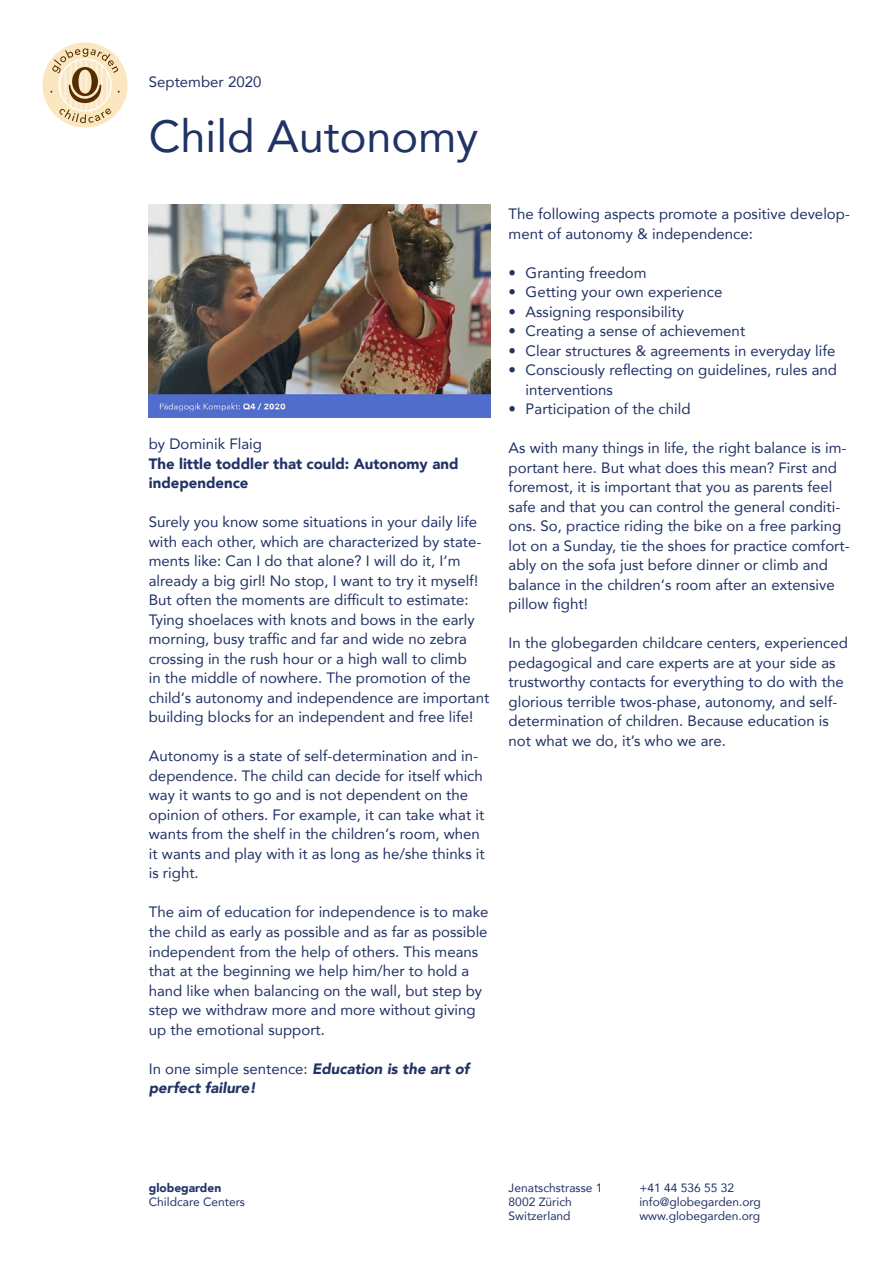
<style>
.page{position:relative;width:893px;height:1263px;background:#fff}
.page>*{position:absolute;margin:0;border:0;box-sizing:border-box;transform-origin:0 0}
.t1{font:45px "Avenir";color:#213265}
.t2{font:15px/19.5px "Avenir";color:#213265}
.t3{font:italic 900 15px/19.5px "Avenir";color:#213265}
.Body_Black{font:900 15px/19.5px "Avenir";color:#213265}
.t4{font:12px/14.4px "Avenir";color:#213265}
.t5{font:900 12px "Avenir";color:#213265}
.s1{font-weight:400;font-style:normal}
</style>
<div class="page">
<div style="left:43px;top:43px;width:85px;height:85px;background:#fae6bf;border-radius:50%"></div>
<svg style="left:50px;top:48px;width:70px;height:75px"></svg>
<img style="left:149px;top:204px;width:342px;height:213px">
<p class="t2" style="left:149px;top:71px;width:114px">September 2020</p>
<p class="t1" style="left:149px;top:101px;width:331px">Child Autonomy</p>
<p class="t2" style="left:149px;top:434px;width:115px">by Dominik Flaig</p>
<p class="Body_Black" style="left:149px;top:454px;width:311px">The little toddler that could: Autonomy and independence</p>
<p class="t2" style="left:149px;top:512px;width:342px">Surely you know some situations in your daily life with each other, which are characterized by state&shy;ments like: Can I do that alone? I will do it, I‘m already a big girl! No stop, I want to try it myself!<br>But often the moments are difficult to estimate:<br>Tying shoelaces with knots and bows in the early morning, busy traffic and far and wide no zebra crossing in the rush hour or a high wall to climb<br>in the middle of nowhere. The promotion of the child‘s autonomy and independence are important building blocks for an independent and free life!</p>
<p class="t2" style="left:149px;top:746px;width:337px">Autonomy is a state of self-determination and in&shy;dependence. The child can decide for itself which way it wants to go and is not dependent on the opinion of others. For example, it can take what it wants from the shelf in the children‘s room, when it wants and play with it as long as he/she thinks it is right.</p>
<p class="t2" style="left:149px;top:902px;width:341px">The aim of education for independence is to make the child as early as possible and as far as possible independent from the help of others. This means that at the beginning we help him/her to hold a hand like when balancing on the wall, but step by step we withdraw more and more without giving up the emotional support.</p>
<p class="t3" style="left:149px;top:1058px;width:322px"><span class="s1">In one simple sentence:</span> Education is the art of perfect failure!</p>
<p class="t2" style="left:509px;top:204px;width:343px">The following aspects promote a positive develop&shy;ment of autonomy &amp; independence:</p>
<p class="t2" style="left:509px;top:262px;width:139px">• Granting freedom</p>
<p class="t2" style="left:509px;top:282px;width:215px">• Getting your own experience</p>
<p class="t2" style="left:509px;top:301px;width:177px">• Assigning responsibility</p>
<p class="t2" style="left:509px;top:321px;width:238px">• Creating a sense of achievement</p>
<p class="t2" style="left:509px;top:340px;width:328px">• Clear structures &amp; agreements in everyday life</p>
<p class="t2" style="left:526px;top:360px;width:313px;text-indent:-17px">• Consciously reflecting on guidelines, rules and interventions</p>
<p class="t2" style="left:509px;top:399px;width:183px">• Participation of the child</p>
<p class="t2" style="left:509px;top:438px;width:343px">As with many things in life, the right balance is im&shy;portant here. But what does this mean? First and foremost, it is important that you as parents feel safe and that you can control the general conditi&shy;ons. So, practice riding the bike on a free parking lot on a Sunday, tie the shoes for practice comfort&shy;ably on the sofa just before dinner or climb and balance in the children‘s room after an extensive pillow fight!</p>
<p class="t2" style="left:509px;top:633px;width:341px">In the globegarden childcare centers, experienced pedagogical and care experts are at your side as trustworthy contacts for everything to do with the glorious terrible twos-phase, autonomy, and self&shy;determination of children. Because education is not what we do, it’s who we are.</p>
<p class="t5" style="left:149px;top:1177px;width:74px">globegarden</p>
<p class="t4" style="left:149px;top:1194px;width:98px">Childcare Centers</p>
<p class="t4" style="left:509px;top:1180px;width:95px">Jenatschstrasse 1<br>8002 Zürich<br>Switzerland</p>
<p class="t4" style="left:639px;top:1180px;width:123px">+41 44 536 55 32 info@globegarden.org www.globegarden.org</p>
</div>
